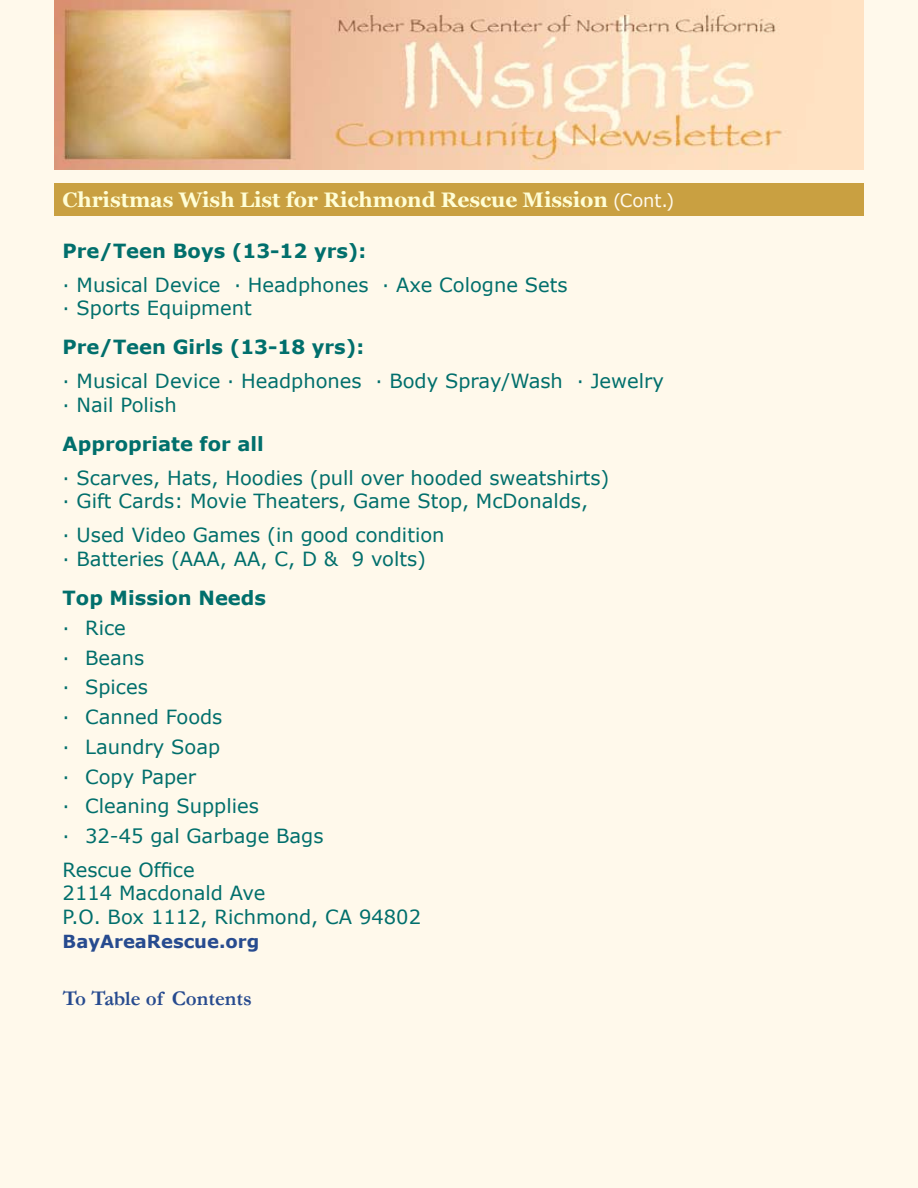
<style>
.page{position:relative;width:918px;height:1188px;background:#fff9eb}
.page>*{position:absolute;margin:0;border:0;box-sizing:border-box;transform-origin:0 0}
.t1{font:700 21px "Georgia";letter-spacing:-.005em;color:#fffed5}
.t2{font:700 21px "Garamond";color:#274b8f}
.t3{font:19.5px/29.7px "Verdana";color:#016f6c}
.t4{font:700 19.5px "Verdana";color:#016f6c}
.t5{font:700 18px "Verdana";color:#274b8f}
.s1{font-family:"Verdana";font-weight:400;font-size:18px;color:#fff9eb}
</style>
<div class="page">
<img style="left:54px;top:0;width:810px;height:170px">
<div style="left:54px;top:183px;width:810px;height:33px;background:#c9a041"></div>
<p class="t1" style="left:63px;top:188px;width:613px">Christmas Wish List for Richmond Rescue Mission <span class="s1">(Cont.)</span></p>
<p class="t4" style="left:63px;top:238px;width:305px">Pre/Teen Boys (13-12 yrs):</p>
<p class="t3" style="left:63px;top:272px;width:507px;line-height:23.2px">· Musical Device · Headphones · Axe Cologne Sets · Sports Equipment</p>
<p class="t4" style="left:63px;top:335px;width:303px">Pre/Teen Girls (13-18 yrs):</p>
<p class="t3" style="left:63px;top:369px;width:603px;line-height:23.2px">· Musical Device · Headphones · Body Spray/Wash · Jewelry · Nail Polish</p>
<p class="t4" style="left:63px;top:432px;width:203px">Appropriate for all</p>
<p class="t3" style="left:63px;top:466px;width:548px;line-height:23.2px">· Scarves, Hats, Hoodies (pull over hooded sweatshirts) · Gift Cards: Movie Theaters, Game Stop, McDonalds,</p>
<p class="t3" style="left:63px;top:523px;width:383px;line-height:23.2px">· Used Video Games (in good condition · Batteries (AAA, AA, C, D &amp; 9 volts)</p>
<p class="t4" style="left:63px;top:586px;width:205px">Top Mission Needs</p>
<p class="t3" style="left:63px;top:612px;width:262px">· Rice<br>· Beans<br>· Spices<br>· Canned Foods<br>· Laundry Soap<br>· Copy Paper<br>· Cleaning Supplies<br>· 32-45 gal Garbage Bags</p>
<p class="t3" style="left:63px;top:858px;width:360px;line-height:23.2px">Rescue Office<br>2114 Macdonald Ave<br>P.O. Box 1112, Richmond, CA 94802</p>
<p class="t5" style="left:63px;top:930px;width:198px">BayAreaRescue.org</p>
<p class="t2" style="left:63px;top:986px;width:191px">To Table of Contents</p>
</div>
